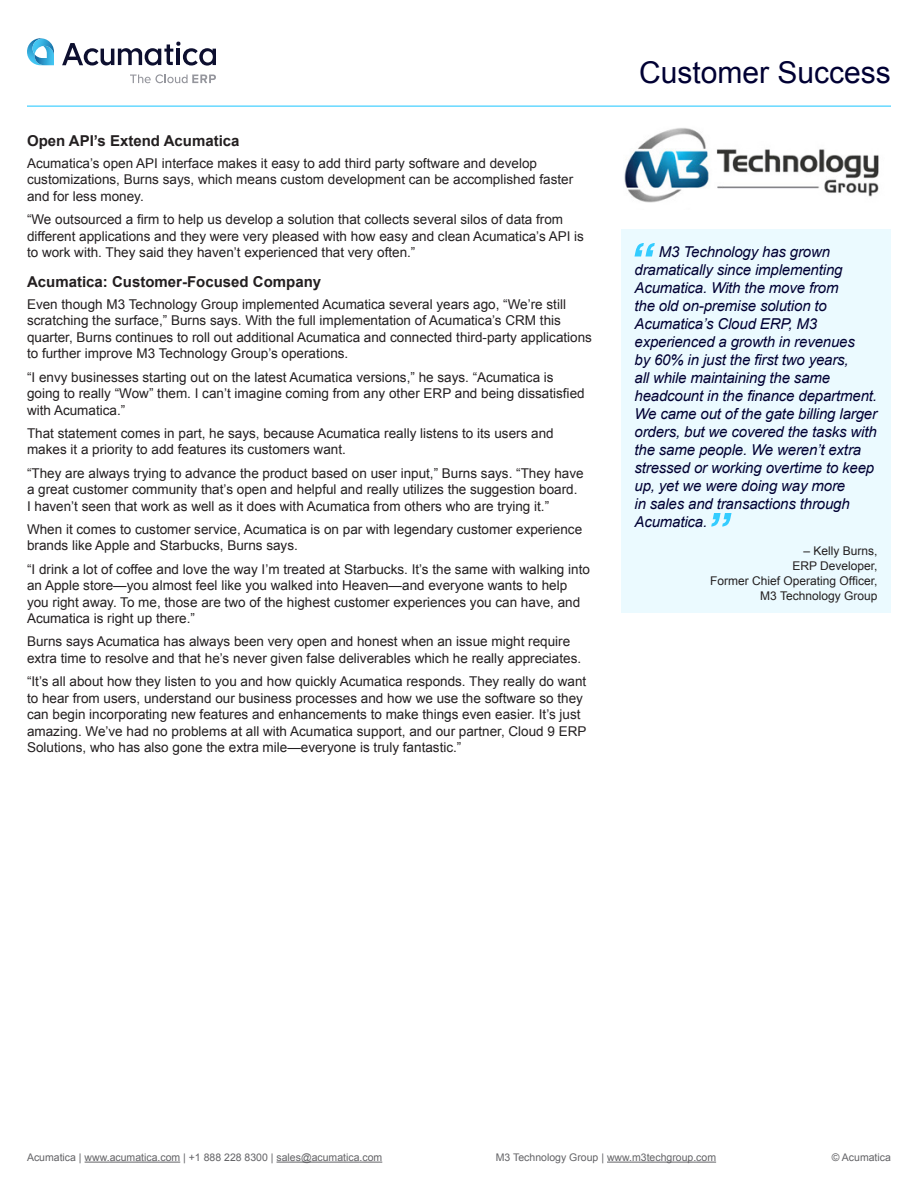
<style>
.page{position:relative;width:918px;height:1188px;background:#fff}
.page>*{position:absolute;margin:0;border:0;box-sizing:border-box;transform-origin:0 0}
.t1{font:30px "Arial";color:#003}
.t2{font:italic 15px/18px "Arial";letter-spacing:-.01em;color:#003}
.Sub_Subhead{font:700 15px "Arial";color:#231f20}
.Body_Copy{font:13.5px/16.5px "Arial";color:#231f20}
.Quote_Author{font:12px/15px "Arial";color:#231f20;text-align:right}
.t3{font:10.5px "Arial";color:#636366}
</style>
<div class="page">
<hr style="left:27px;top:106px;width:864px;height:1px;background:#3cf">
<svg style="left:62px;top:42px;width:154px;height:24px"></svg>
<svg style="left:27px;top:38px;width:27px;height:27px"></svg>
<svg style="left:130px;top:74px;width:86px;height:9px"></svg>
<hr style="left:85px;top:1162px;width:95px;height:1px;background:#636366">
<hr style="left:277px;top:1162px;width:105px;height:1px;background:#636366">
<div style="left:621px;top:230px;width:270px;height:384px;background:#ebfaff"></div>
<svg style="left:634px;top:243px;width:21px;height:14px"></svg>
<svg style="left:711px;top:513px;width:21px;height:14px"></svg>
<img style="left:624px;top:128px;width:255px;height:75px">
<hr style="left:607px;top:1162px;width:109px;height:1px;background:#636366">
<p class="Sub_Subhead" style="left:27px;top:131px;width:214px">Open API’s Extend Acumatica</p>
<p class="Body_Copy" style="left:27px;top:155px;width:548px">Acumatica’s open API interface makes it easy to add third party software and develop customizations, Burns says, which means custom development can be accomplished faster and for less money.</p>
<p class="Body_Copy" style="left:27px;top:211px;width:559px">“We outsourced a firm to help us develop a solution that collects several silos of data from different applications and they were very pleased with how easy and clean Acumatica’s API is to work with. They said they haven’t experienced that very often.”</p>
<p class="Sub_Subhead" style="left:27px;top:272px;width:296px">Acumatica: Customer-Focused Company</p>
<p class="Body_Copy" style="left:27px;top:296px;width:567px">Even though M3 Technology Group implemented Acumatica several years ago, “We’re still scratching the surface,” Burns says. With the full implementation of Acumatica’s CRM this quarter, Burns continues to roll out additional Acumatica and connected third-party applications to further improve M3 Technology Group’s operations.</p>
<p class="Body_Copy" style="left:27px;top:369px;width:559px">“I envy businesses starting out on the latest Acumatica versions,” he says. “Acumatica is going to really “Wow” them. I can’t imagine coming from any other ERP and being dissatisfied with Acumatica.”</p>
<p class="Body_Copy" style="left:27px;top:425px;width:528px">That statement comes in part, he says, because Acumatica really listens to its users and makes it a priority to add features its customers want.</p>
<p class="Body_Copy" style="left:27px;top:465px;width:558px">“They are always trying to advance the product based on user input,” Burns says. “They have a great customer community that’s open and helpful and really utilizes the suggestion board.<br>I haven’t seen that work as well as it does with Acumatica from others who are trying it.”</p>
<p class="Body_Copy" style="left:27px;top:521px;width:557px">When it comes to customer service, Acumatica is on par with legendary customer experience brands like Apple and Starbucks, Burns says.</p>
<p class="Body_Copy" style="left:27px;top:561px;width:565px">“I drink a lot of coffee and love the way I’m treated at Starbucks. It’s the same with walking into an Apple store—you almost feel like you walked into Heaven—and everyone wants to help you right away. To me, those are two of the highest customer experiences you can have, and Acumatica is right up there.”</p>
<p class="Body_Copy" style="left:27px;top:634px;width:556px">Burns says Acumatica has always been very open and honest when an issue might require extra time to resolve and that he’s never given false deliverables which he really appreciates.</p>
<p class="Body_Copy" style="left:27px;top:673px;width:561px">“It’s all about how they listen to you and how quickly Acumatica responds. They really do want to hear from users, understand our business processes and how we use the software so they can begin incorporating new features and enhancements to make things even easier. It’s just amazing. We’ve had no problems at all with Acumatica support, and our partner, Cloud 9 ERP Solutions, who has also gone the extra mile—everyone is truly fantastic.”</p>
<h1 class="t1" style="left:639px;top:53px;width:253px">Customer Success</h1>
<p class="t2" style="left:634px;top:242px;width:244px;text-indent:24px">M3 Technology has grown dramatically since implementing<br>Acumatica. With the move from<br>the old on-premise solution to<br>Acumatica’s Cloud ERP, M3 experienced a growth in revenues<br>by 60% in just the first two years,<br>all while maintaining the same headcount in the finance department.<br>We came out of the gate billing larger orders, but we covered the tasks with the same people. We weren’t extra stressed or working overtime to keep up, yet we were doing way more<br>in sales and transactions through<br>Acumatica.</p>
<p class="Quote_Author" style="left:710px;top:543px;width:169px">– Kelly Burns,<br>ERP Developer,<br>Former Chief Operating Officer,<br>M3 Technology Group</p>
<p class="t3" style="left:27px;top:1150px;width:357px">Acumatica | www.acumatica.com | +1 888 228 8300 | sales@acumatica.com</p>
<p class="t3" style="left:832px;top:1150px;width:61px">© Acumatica</p>
<p class="t3" style="left:496px;top:1150px;width:222px">M3 Technology Group | www.m3techgroup.com</p>
</div>
